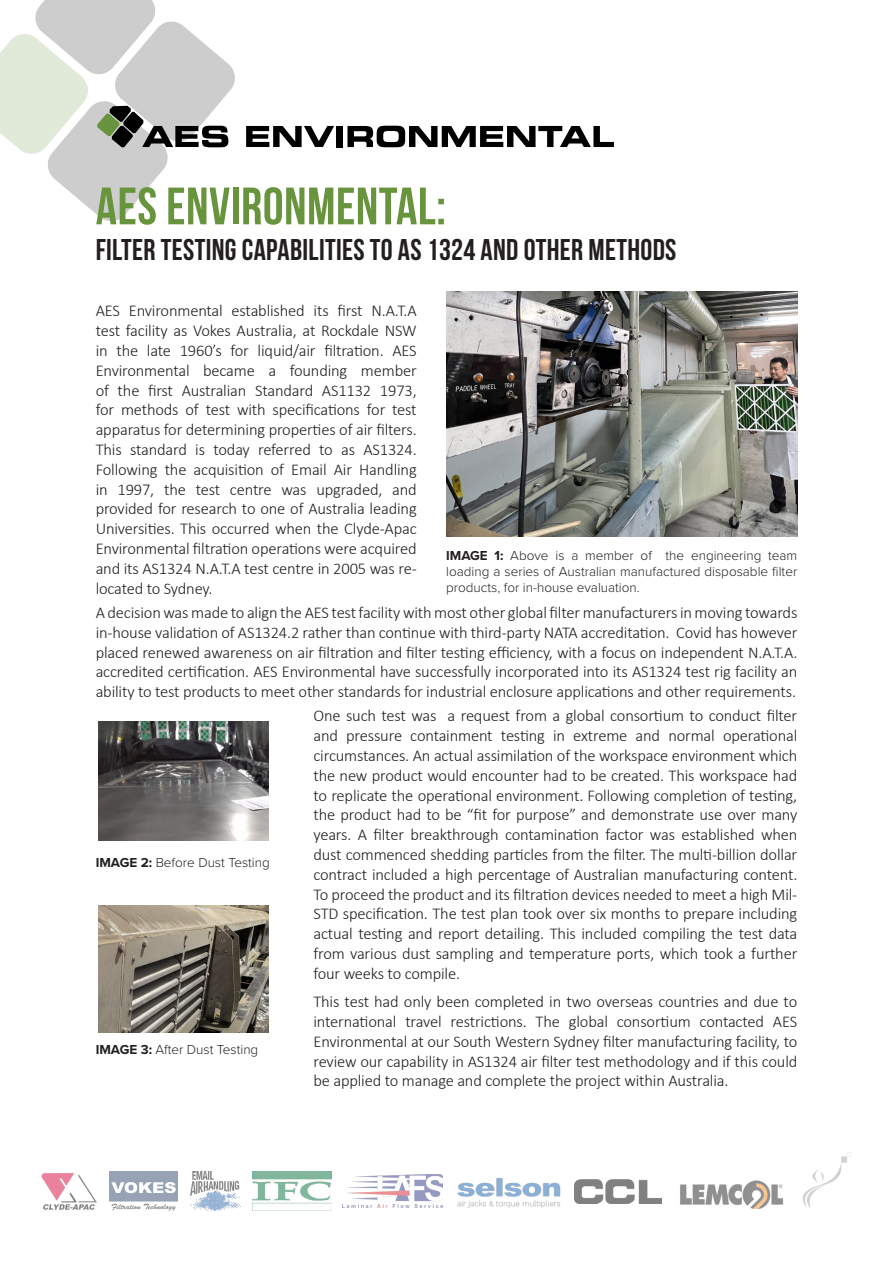
<style>
.page{position:relative;width:893px;height:1263px;background:#fff}
.page>*{position:absolute;margin:0;border:0;box-sizing:border-box;transform-origin:0 0}
.Heading{font:700 52.5px "Bebas Neue";letter-spacing:.01em;color:#69943e}
.Heading-2{font:700 30px "Bebas Neue";letter-spacing:.01em;color:#231f20}
.t1{font:300 16.5px/19.8px "Calibri";letter-spacing:-.01em;color:#231f20;text-align:justify}
.t2{font:300 13.5px/16.2px "Proxima Nova";color:#231f20;text-align:justify}
.s1{font-weight:700}
</style>
<div class="page">
<svg style="left:246px;top:126px;width:88px;height:21px"></svg>
<div style="left:336px;top:126px;width:7px;height:21px;background:#000"></div>
<svg style="left:347px;top:126px;width:267px;height:21px"></svg>
<svg style="left:0;top:0;width:235px;height:221px"></svg>
<img style="left:109px;top:1172px;width:69px;height:38px">
<img style="left:42px;top:1173px;width:55px;height:37px">
<img style="left:190px;top:1171px;width:50px;height:40px">
<img style="left:253px;top:1171px;width:79px;height:40px">
<img style="left:342px;top:1175px;width:100px;height:32px">
<img style="left:457px;top:1178px;width:104px;height:30px">
<img style="left:574px;top:1179px;width:87px;height:24px">
<img style="left:680px;top:1180px;width:103px;height:29px">
<svg style="left:802px;top:1163px;width:40px;height:46px"></svg>
<div style="left:841px;top:1156px;width:6px;height:7px;background:#d1d2d4"></div>
<img style="left:447px;top:292px;width:350px;height:245px">
<img style="left:98px;top:722px;width:170px;height:118px">
<img style="left:98px;top:905px;width:170px;height:128px">
<p class="Heading" style="left:96px;top:177px;width:352px">AES ENVIRONMENTAL:</p>
<p class="Heading-2" style="left:96px;top:233px;width:582px">FILTER TESTING CAPABILITIES TO AS 1324 AND OTHER METHODS</p>
<p class="t1" style="left:96px;top:301px;width:323px">AES Environmental established its first N.A.T.A test facility as Vokes Australia, at Rockdale NSW in the late 1960’s for liquid/air filtration. AES Environmental became a founding member of the first Australian Standard AS1132 1973, for methods of test with specifications for test apparatus for determining properties of air filters.<br>This standard is today referred to as AS1324.<br>Following the acquisition of Email Air Handling in 1997, the test centre was upgraded, and provided for research to one of Australia leading Universities. This occurred when the Clyde-Apac Environmental filtration operations were acquired and its AS1324 N.A.T.A test centre in 2005 was re&shy;located to Sydney.</p>
<p class="t2" style="left:446px;top:546px;width:353px"><span class="s1">IMAGE 1:</span> Above is a member of the engineering team loading a series of Australian manufactured disposable filter products, for in-house evaluation.</p>
<p class="t1" style="left:96px;top:602px;width:703px">A decision was made to align the AES test facility with most other global filter manufacturers in moving towards in-house validation of AS1324.2 rather than continue with third-party NATA accreditation. Covid has however placed renewed awareness on air filtration and filter testing efficiency, with a focus on independent N.A.T.A. accredited certification. AES Environmental have successfully incorporated into its AS1324 test rig facility an ability to test products to meet other standards for industrial enclosure applications and other requirements.</p>
<p class="t2" style="left:96px;top:853px;width:176px"><span class="s1">IMAGE 2:</span> Before Dust Testing</p>
<p class="t2" style="left:96px;top:1040px;width:164px"><span class="s1">IMAGE 3:</span> After Dust Testing</p>
<p class="t1" style="left:313px;top:706px;width:485px">One such test was a request from a global consortium to conduct filter and pressure containment testing in extreme and normal operational circumstances. An actual assimilation of the workspace environment which the new product would encounter had to be created. This workspace had to replicate the operational environment. Following completion of testing, the product had to be “fit for purpose” and demonstrate use over many years. A filter breakthrough contamination factor was established when dust commenced shedding particles from the filter. The multi-billion dollar contract included a high percentage of Australian manufacturing content.<br>To proceed the product and its filtration devices needed to meet a high Mil-STD specification. The test plan took over six months to prepare including actual testing and report detailing. This included compiling the test data from various dust sampling and temperature ports, which took a further four weeks to compile.</p>
<p class="t1" style="left:313px;top:992px;width:485px">This test had only been completed in two overseas countries and due to international travel restrictions. The global consortium contacted AES Environmental at our South Western Sydney filter manufacturing facility, to review our capability in AS1324 air filter test methodology and if this could be applied to manage and complete the project within Australia.</p>
</div>
